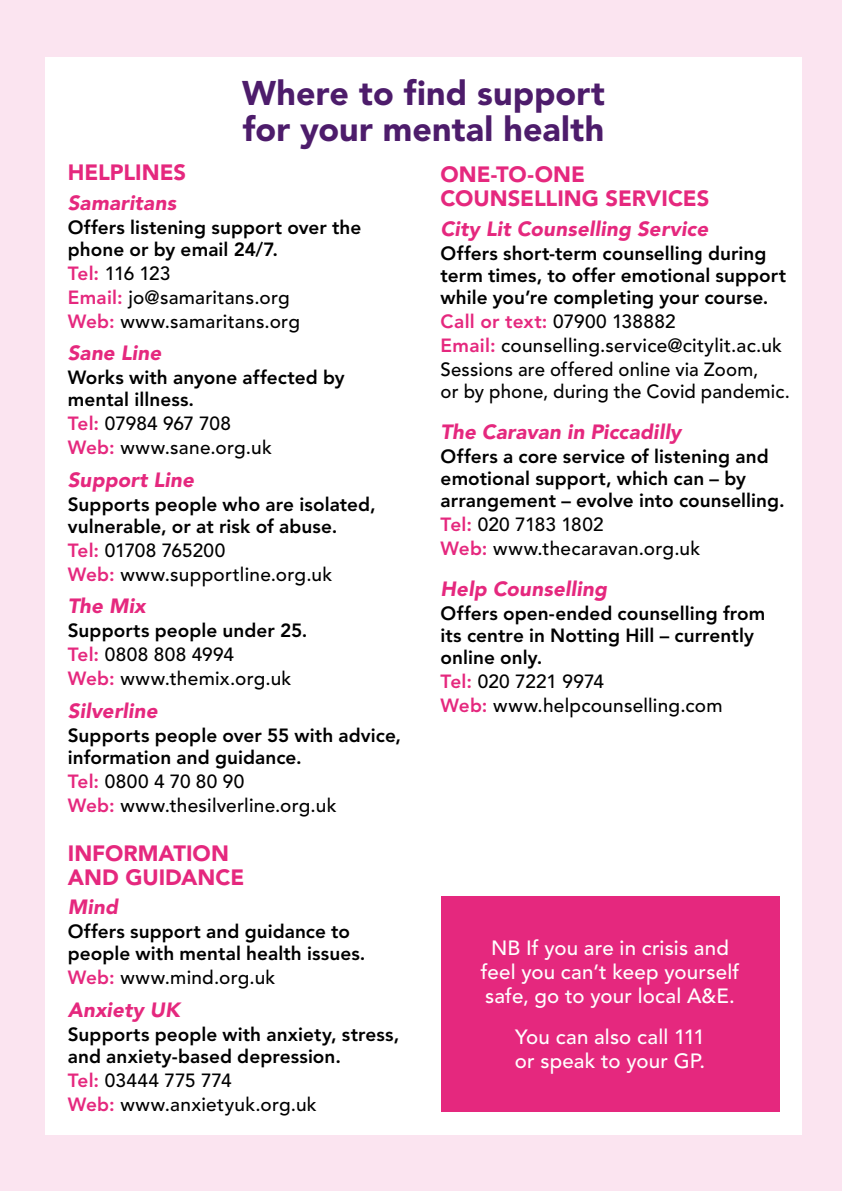
<style>
.page{position:relative;width:842px;height:1191px;background:#fbe4f0}
.page>*{position:absolute;margin:0;border:0;box-sizing:border-box;transform-origin:0 0}
.t1{font:900 34px/36px "Avenir";letter-spacing:.005em;color:#4d1c6b}
.t2{font:900 22px/24px "Avenir";color:#e5287e}
.t3{font:italic 900 20.4px "Avenir";letter-spacing:.01em;color:#e5287e}
.t4{font:500 20.4px/24px "Avenir";letter-spacing:.01em;color:#fff;text-align:center}
.t5{font:800 19px/22px "Avenir";letter-spacing:.005em;color:#000}
.t6{font:500 19px/24px "Avenir";letter-spacing:.01em;color:#000}
.s1{font-weight:800;color:#e5287e}
.s2{font-weight:800}
</style>
<div class="page">
<hr style="left:0;top:0;width:31px;height:1px;background:#4d1c6b">
<div style="left:45px;top:57px;width:757px;height:1077px;background:#fff"></div>
<div style="left:441px;top:896px;width:338px;height:215px;background:#e5287e"></div>
<hr style="left:17px;top:0;width:825px;height:1px;background:#4d1c6b">
<h1 class="t1" style="left:242px;top:75px;width:364px">Where to find support for your mental health</h1>
<p class="t2" style="left:68px;top:160px;width:120px">HELPLINES</p>
<p class="t3" style="left:68px;top:190px;width:110px">Samaritans</p>
<p class="t5" style="left:68px;top:216px;width:295px">Offers listening support over the phone or by email 24/7.</p>
<p class="t6" style="left:68px;top:262px;width:234px"><span class="s1">Tel:</span> 116 123<br><span class="s1">Email:</span> jo@samaritans.org<br><span class="s1">Web:</span> www.samaritans.org</p>
<p class="t3" style="left:68px;top:341px;width:95px">Sane Line</p>
<p class="t5" style="left:68px;top:367px;width:278px">Works with anyone affected by mental illness.</p>
<p class="t6" style="left:68px;top:412px;width:206px"><span class="s1">Tel:</span> 07984 967 708<br><span class="s1">Web:</span> www.sane.org.uk</p>
<p class="t3" style="left:68px;top:467px;width:128px">Support Line</p>
<p class="t5" style="left:68px;top:493px;width:309px">Supports people who are isolated, vulnerable, or at risk of abuse.</p>
<p class="t6" style="left:68px;top:539px;width:266px"><span class="s1">Tel:</span> 01708 765200<br><span class="s1">Web:</span> www.supportline.org.uk</p>
<p class="t3" style="left:68px;top:594px;width:79px">The Mix</p>
<p class="t6" style="left:68px;top:619px;width:241px"><span class="s2">Supports people under 25.<br></span><span class="s1">Tel:</span> 0808 808 4994<br><span class="s1">Web:</span> www.themix.org.uk</p>
<p class="t3" style="left:68px;top:698px;width:91px">Silverline</p>
<p class="t5" style="left:68px;top:724px;width:335px">Supports people over 55 with advice, information and guidance.</p>
<p class="t6" style="left:68px;top:769px;width:270px"><span class="s1">Tel:</span> 0800 4 70 80 90<br><span class="s1">Web:</span> www.thesilverline.org.uk</p>
<p class="t2" style="left:68px;top:840px;width:178px">INFORMATION<br>AND GUIDANCE</p>
<p class="t3" style="left:68px;top:894px;width:52px">Mind</p>
<p class="t5" style="left:68px;top:920px;width:299px">Offers support and guidance to people with mental health issues.</p>
<p class="t6" style="left:68px;top:966px;width:209px"><span class="s1">Web:</span> www.mind.org.uk</p>
<p class="t3" style="left:68px;top:997px;width:114px">Anxiety UK</p>
<p class="t5" style="left:68px;top:1023px;width:333px">Supports people with anxiety, stress, and anxiety-based depression.</p>
<p class="t6" style="left:68px;top:1068px;width:250px"><span class="s1">Tel:</span> 03444 775 774<br><span class="s1">Web:</span> www.anxietyuk.org.uk</p>
<p class="t2" style="left:441px;top:162px;width:270px">ONE-TO-ONE<br>COUNSELLING SERVICES</p>
<p class="t3" style="left:441px;top:216px;width:269px">City Lit Counselling Service</p>
<p class="t5" style="left:441px;top:242px;width:347px">Offers short-term counselling during term times, to offer emotional support while you’re completing your course.</p>
<p class="t6" style="left:441px;top:310px;width:343px"><span class="s1">Call or text:</span> 07900 138882<br><span class="s1">Email:</span> counselling.service@citylit.ac.uk<br>Sessions are offered online via Zoom,</p>
<p class="t6" style="left:441px;top:380px;width:351px">or by phone, during the Covid pandemic.</p>
<p class="t3" style="left:441px;top:419px;width:242px">The Caravan in Piccadilly</p>
<p class="t5" style="left:441px;top:445px;width:346px">Offers a core service of listening and emotional support, which can – by arrangement – evolve into counselling.</p>
<p class="t6" style="left:441px;top:513px;width:261px"><span class="s1">Tel:</span> 020 7183 1802<br><span class="s1">Web:</span> www.thecaravan.org.uk</p>
<p class="t3" style="left:441px;top:576px;width:168px">Help Counselling</p>
<p class="t5" style="left:441px;top:602px;width:326px">Offers open-ended counselling from its centre in Notting Hill – currently online only.</p>
<p class="t6" style="left:441px;top:670px;width:283px"><span class="s1">Tel:</span> 020 7221 9974<br><span class="s1">Web:</span> www.helpcounselling.com</p>
<p class="t4" style="left:481px;top:936px;width:260px">NB If you are in crisis and feel you can’t keep yourself safe, go to your local A&amp;E.</p>
<p class="t4" style="left:515px;top:1025px;width:192px;text-align:left">You can also call 111 or speak to your GP.</p>
</div>
